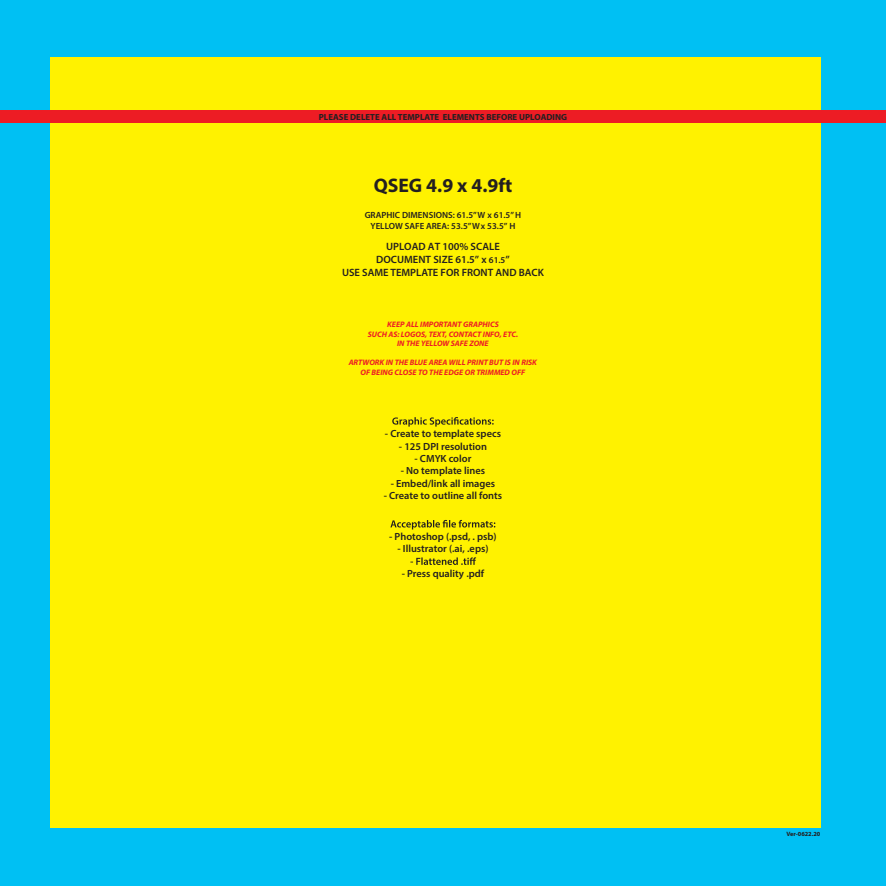
<style>
.page{position:relative;width:886px;height:886px;background:#00c0f3}
.page>*{position:absolute;margin:0;border:0;box-sizing:border-box;transform-origin:0 0}
.t1{font:700 19.66px "Myriad Pro";color:#231f20}
.t2{font:600 10.6px/12.7px "Myriad Pro";color:#231f20;text-align:center}
.t3{font:600 10.4px "Myriad Pro";color:#231f20}
.t4{font:600 8.96px/10.8px "Myriad Pro";color:#231f20;text-align:center}
.t5{font:700 8.82px "Myriad Pro";color:#231f20}
.t6{font:italic 700 7.96px/9.5px "Myriad Pro";color:#ed1c24;text-align:center}
.t7{font:700 6.24px "Myriad Pro";color:#231f20}
.s1{font-size:8.96px}
</style>
<div class="page">
<div style="left:50px;top:58px;width:771px;height:770px;background:#fff200"></div>
<div style="left:0;top:111px;width:886px;height:12px;background:#ed1c24"></div>
<svg style="left:392px;top:417px;width:101px;height:9px"></svg>
<svg style="left:390px;top:520px;width:105px;height:9px"></svg>
<svg style="left:410px;top:557px;width:66px;height:8px"></svg>
<p class="t5" style="left:319px;top:111px;width:250px">PLEASE DELETE ALL TEMPLATE ELEMENTS BEFORE UPLOADING</p>
<h1 class="t1" style="left:374px;top:173px;width:140px">QSEG 4.9 x 4.9ft</h1>
<p class="t4" style="left:365px;top:209px;width:158px">GRAPHIC DIMENSIONS: 61.5” W x 61.5” H<br>YELLOW SAFE AREA: 53.5” W x 53.5” H</p>
<p class="t2" style="left:342px;top:240px;width:203px">UPLOAD AT 100% SCALE<br>DOCUMENT SIZE 61.5” x <span class="s1">61.5</span>”<br>USE SAME TEMPLATE FOR FRONT AND BACK</p>
<p class="t6" style="left:368px;top:319px;width:152px">KEEP ALL IMPORTANT GRAPHICS<br>SUCH AS: LOGOS, TEXT, CONTACT INFO, ETC.<br>IN THE YELLOW SAFE ZONE</p>
<p class="t6" style="left:349px;top:358px;width:190px">ARTWORK IN THE BLUE AREA WILL PRINT BUT IS IN RISK</p>
<p class="t6" style="left:360px;top:367px;width:166px">OF BEING CLOSE TO THE EDGE OR TRIMMED OFF</p>
<p class="t3" style="left:385px;top:427px;width:118px">- Create to template specs</p>
<p class="t3" style="left:399px;top:439px;width:89px">- 125 DPI resolution</p>
<p class="t3" style="left:414px;top:452px;width:58px">- CMYK color</p>
<p class="t3" style="left:401px;top:464px;width:86px">- No template lines</p>
<p class="t3" style="left:391px;top:477px;width:106px">- Embed/link all images</p>
<p class="t3" style="left:384px;top:489px;width:120px">- Create to outline all fonts</p>
<p class="t3" style="left:389px;top:530px;width:109px">- Photoshop (.psd, . psb)</p>
<p class="t3" style="left:397px;top:542px;width:93px">- Illustrator (.ai, .eps)</p>
<p class="t3" style="left:402px;top:567px;width:84px">- Press quality .pdf</p>
<p class="t7" style="left:786px;top:830px;width:35px">Ver-0622.20</p>
</div>
